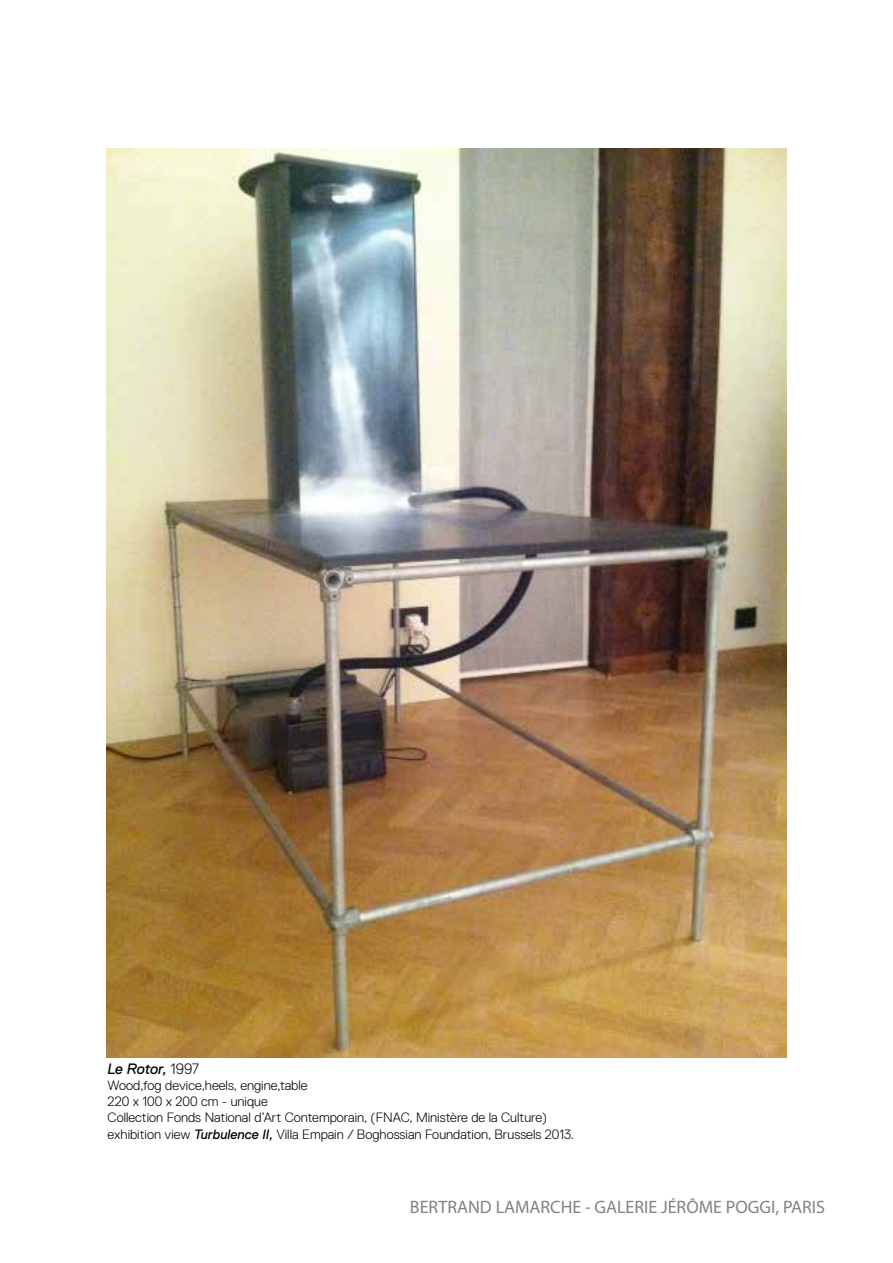
<style>
.page{position:relative;width:893px;height:1263px;background:#fff}
.page>*{position:absolute;margin:0;border:0;box-sizing:border-box;transform-origin:0 0}
.t1{font:18px "Myriad Pro";color:#808285}
.t2{font:italic 15px "Replica Pro";letter-spacing:-.01em;color:#000}
.t3{font:300 13.5px/16.2px "Replica Pro";color:#000}
.s1{font-weight:300;font-style:normal}
.s2{font-weight:400;font-style:italic}
</style>
<div class="page">
<img style="left:106px;top:149px;width:681px;height:908px">
<p class="t2" style="left:108px;top:1060px;width:93px">Le Rotor, <span class="s1">1997</span></p>
<p class="t3" style="left:108px;top:1077px;width:468px">Wood,fog device,heels, engine,table<br>220 x 100 x 200 cm - unique<br>Collection Fonds National d’Art Contemporain, (FNAC, Ministère de la Culture) exhibition view <span class="s2">Turbulence II,</span> Villa Empain / Boghossian Foundation, Brussels 2013.</p>
<h1 class="t1" style="left:410px;top:1195px;width:416px">BERTRAND LAMARCHE - GALERIE JÉRÔME POGGI, PARIS</h1>
</div>
